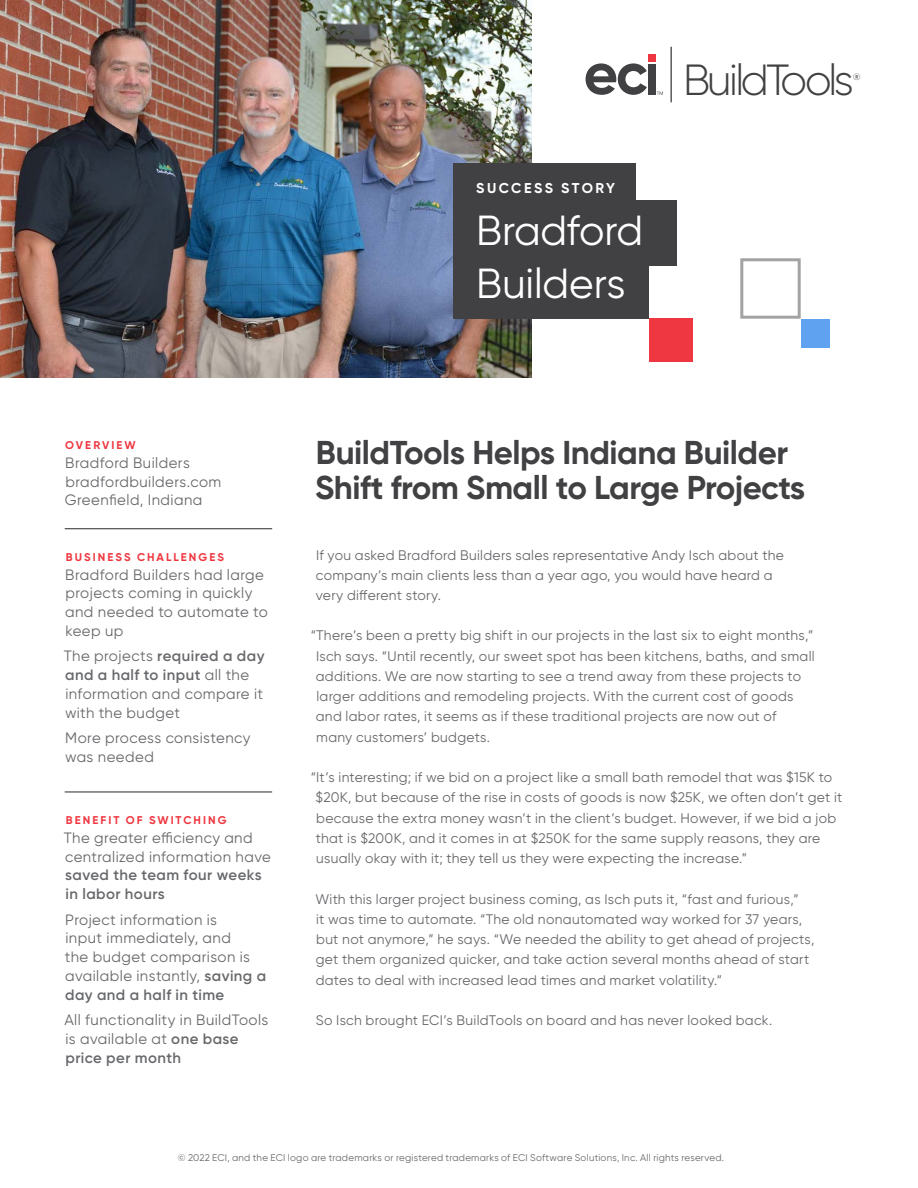
<style>
.page{position:relative;width:918px;height:1188px;background:#fff}
.page>*{position:absolute;margin:0;border:0;box-sizing:border-box;transform-origin:0 0}
.t1{font:300 43.5px "Gilroy";letter-spacing:-.07em;color:#414042}
.t2{font:42px/52.5px "Gilroy";letter-spacing:-.005em;color:#fff}
.t3{font:700 33px/34.5px "Gilroy";letter-spacing:-.015em;color:#414042}
.t4{font:15px/18.8px "Gilroy";letter-spacing:.03em;color:#67686b}
.t5{font:600 15px/18.8px "Gilroy";letter-spacing:.03em;color:#67686b}
.t6{font:700 14.25px "Gilroy";letter-spacing:.17em;color:#fff}
.t7{font:13.8px/20.2px "Gilroy";letter-spacing:.02em;color:#67686b}
.t8{font:700 11.25px "Gilroy";letter-spacing:.18em;color:#ef3741}
.t9{font:9.75px "Gilroy";letter-spacing:.02em;color:#67686b}
.t10{font:9.15px "Gilroy";color:#414042}
.s1{font-weight:600}
</style>
<div class="page">
<img style="left:0;top:0;width:532px;height:378px">
<hr style="left:65px;top:528px;width:207px;height:1px;background:#424143">
<hr style="left:65px;top:791px;width:207px;height:2px;background:#424143">
<div style="left:649px;top:319px;width:43px;height:43px;background:#ef3742"></div>
<div style="left:740px;top:258px;width:61px;height:61px;border:3px solid #a4a3a3"></div>
<div style="left:801px;top:319px;width:28px;height:28px;background:#5fa3f0"></div>
<div style="left:453px;top:164px;width:183px;height:65px;background:#414042"></div>
<div style="left:453px;top:200px;width:224px;height:66px;background:#414042"></div>
<div style="left:453px;top:253px;width:196px;height:66px;background:#414042"></div>
<div style="left:648px;top:54px;width:8px;height:8px;background:#ef3742"></div>
<svg style="left:586px;top:63px;width:61px;height:32px"></svg>
<div style="left:648px;top:64px;width:8px;height:31px;background:#414042"></div>
<svg style="left:657px;top:92px;width:6px;height:3px"></svg>
<hr style="left:671px;top:47px;width:1px;height:55px;background:#414042">
<p class="t6" style="left:476px;top:179px;width:140px">SUCCESS STORY</p>
<h2 class="t2" style="left:476px;top:204px;width:168px">Bradford<br>Builders</h2>
<h1 class="t1" style="left:683px;top:53px;width:172px">BuildTools</h1>
<p class="t10" style="left:853px;top:71px;width:9px">®</p>
<p class="t8" style="left:65px;top:438px;width:72px">OVERVIEW</p>
<p class="t4" style="left:65px;top:453px;width:158px">Bradford Builders bradfordbuilders.com<br>Greenfield, Indiana</p>
<p class="t8" style="left:66px;top:550px;width:160px">BUSINESS CHALLENGES</p>
<p class="t4" style="left:65px;top:565px;width:204px">Bradford Builders had large projects coming in quickly and needed to automate to keep up</p>
<p class="t4" style="left:64px;top:647px;width:202px">The projects <span class="s1">required a day and a half to input</span> all the information and compare it with the budget</p>
<p class="t4" style="left:65px;top:728px;width:187px">More process consistency was needed</p>
<p class="t8" style="left:66px;top:813px;width:162px">BENEFIT OF SWITCHING</p>
<p class="t4" style="left:64px;top:828px;width:209px">The greater efficiency and centralized information have</p>
<p class="t5" style="left:65px;top:866px;width:198px">saved the team four weeks in labor hours</p>
<p class="t4" style="left:65px;top:910px;width:203px">Project information is<br>input immediately, and<br>the budget comparison is available instantly, <span class="s1">saving a day and a half in time</span></p>
<p class="t4" style="left:64px;top:1010px;width:206px">All functionality in BuildTools is available at <span class="s1">one base price per month</span></p>
<h3 class="t3" style="left:315px;top:435px;width:492px">BuildTools Helps Indiana Builder<br>Shift from Small to Large Projects</h3>
<p class="t7" style="left:316px;top:544px;width:470px">If you asked Bradford Builders sales representative Andy Isch about the company’s main clients less than a year ago, you would have heard a very different story.</p>
<p class="t7" style="left:316px;top:625px;width:500px;text-indent:-5px">“There’s been a pretty big shift in our projects in the last six to eight months,” Isch says. “Until recently, our sweet spot has been kitchens, baths, and small additions. We are now starting to see a trend away from these projects to larger additions and remodeling projects. With the current cost of goods and labor rates, it seems as if these traditional projects are now out of many customers’ budgets.</p>
<p class="t7" style="left:316px;top:767px;width:528px;text-indent:-5px">“It’s interesting; if we bid on a project like a small bath remodel that was $15K to $20K, but because of the rise in costs of goods is now $25K, we often don’t get it because the extra money wasn’t in the client’s budget. However, if we bid a job that is $200K, and it comes in at $250K for the same supply reasons, they are usually okay with it; they tell us they were expecting the increase.”</p>
<p class="t7" style="left:315px;top:889px;width:500px">With this larger project business coming, as Isch puts it, “fast and furious,”<br>it was time to automate. “The old nonautomated way worked for 37 years, but not anymore,” he says. “We needed the ability to get ahead of projects, get them organized quicker, and take action several months ahead of start dates to deal with increased lead times and market volatility.”</p>
<p class="t7" style="left:316px;top:1010px;width:458px">So Isch brought ECI’s BuildTools on board and has never looked back.</p>
<p class="t9" style="left:178px;top:1152px;width:548px">© 2022 ECI, and the ECI logo are trademarks or registered trademarks of ECI Software Solutions, Inc. All rights reserved.</p>
</div>
